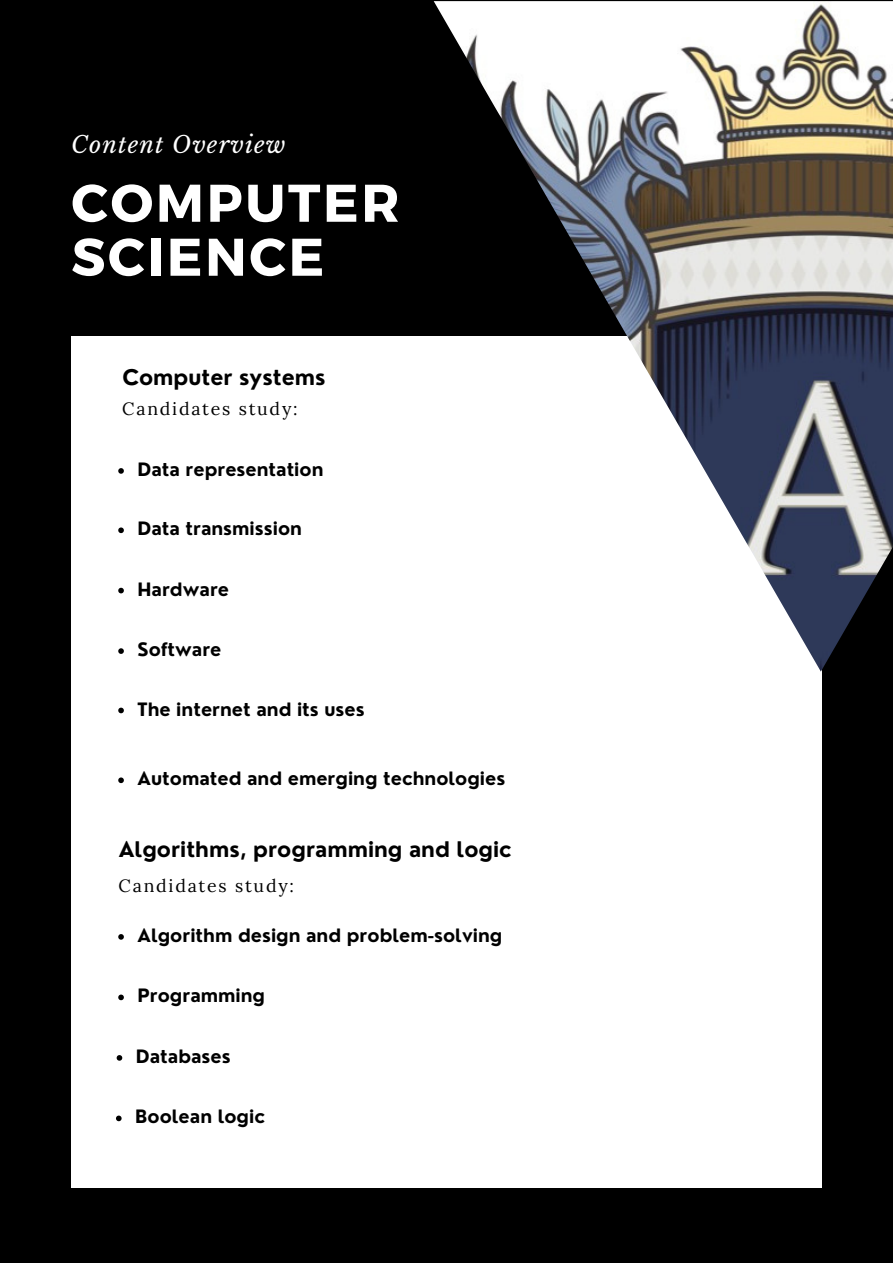
<style>
.page{position:relative;width:893px;height:1264px;background:#fff}
.page>*{position:absolute;margin:0;border:0;box-sizing:border-box;transform-origin:0 0}
.t1{font:700 52.95px/54px "Montserrat";letter-spacing:.05em;color:#fff}
.t2{font:italic 23.1px "Libre Baskerville";letter-spacing:.05em;color:#fff}
.t3{font:700 21px "Nourd";color:#000}
.t4{font:700 18px "Nourd";color:#000}
.t5{font:17.7px "Lora";letter-spacing:.1em;color:#000}
</style>
<div class="page">
<div style="left:0;top:0;width:892px;height:1262px;background:#000"></div>
<div style="left:72px;top:336px;width:749px;height:851px;background:#fff"></div>
<svg style="left:118px;top:468px;width:6px;height:6px"></svg>
<svg style="left:118px;top:527px;width:6px;height:6px"></svg>
<svg style="left:118px;top:587px;width:6px;height:6px"></svg>
<svg style="left:118px;top:648px;width:6px;height:6px"></svg>
<svg style="left:118px;top:707px;width:6px;height:6px"></svg>
<img style="left:433px;top:1px;width:459px;height:670px">
<svg style="left:118px;top:777px;width:6px;height:6px"></svg>
<svg style="left:118px;top:934px;width:6px;height:5px"></svg>
<svg style="left:118px;top:994px;width:6px;height:6px"></svg>
<svg style="left:117px;top:1055px;width:5px;height:5px"></svg>
<svg style="left:116px;top:1115px;width:6px;height:6px"></svg>
<p class="t2" style="left:71px;top:131px;width:216px">Content Overview</p>
<p class="t1" style="left:71px;top:173px;width:330px">COMPUTER<br>SCIENCE</p>
<p class="t3" style="left:122px;top:364px;width:205px">Computer systems</p>
<p class="t5" style="left:122px;top:397px;width:177px">Candidates study:</p>
<p class="t4" style="left:138px;top:458px;width:187px">Data representation</p>
<p class="t4" style="left:138px;top:517px;width:166px">Data transmission</p>
<p class="t4" style="left:138px;top:577px;width:93px">Hardware</p>
<p class="t4" style="left:138px;top:638px;width:85px">Software</p>
<p class="t4" style="left:138px;top:697px;width:229px">The internet and its uses</p>
<p class="t4" style="left:138px;top:767px;width:369px">Automated and emerging technologies</p>
<p class="t3" style="left:119px;top:836px;width:394px">Algorithms, programming and logic</p>
<p class="t5" style="left:119px;top:874px;width:177px">Candidates study:</p>
<p class="t4" style="left:138px;top:923px;width:366px">Algorithm design and problem-solving</p>
<p class="t4" style="left:138px;top:984px;width:129px">Programming</p>
<p class="t4" style="left:136px;top:1044px;width:96px">Databases</p>
<p class="t4" style="left:135px;top:1105px;width:131px">Boolean logic</p>
</div>
